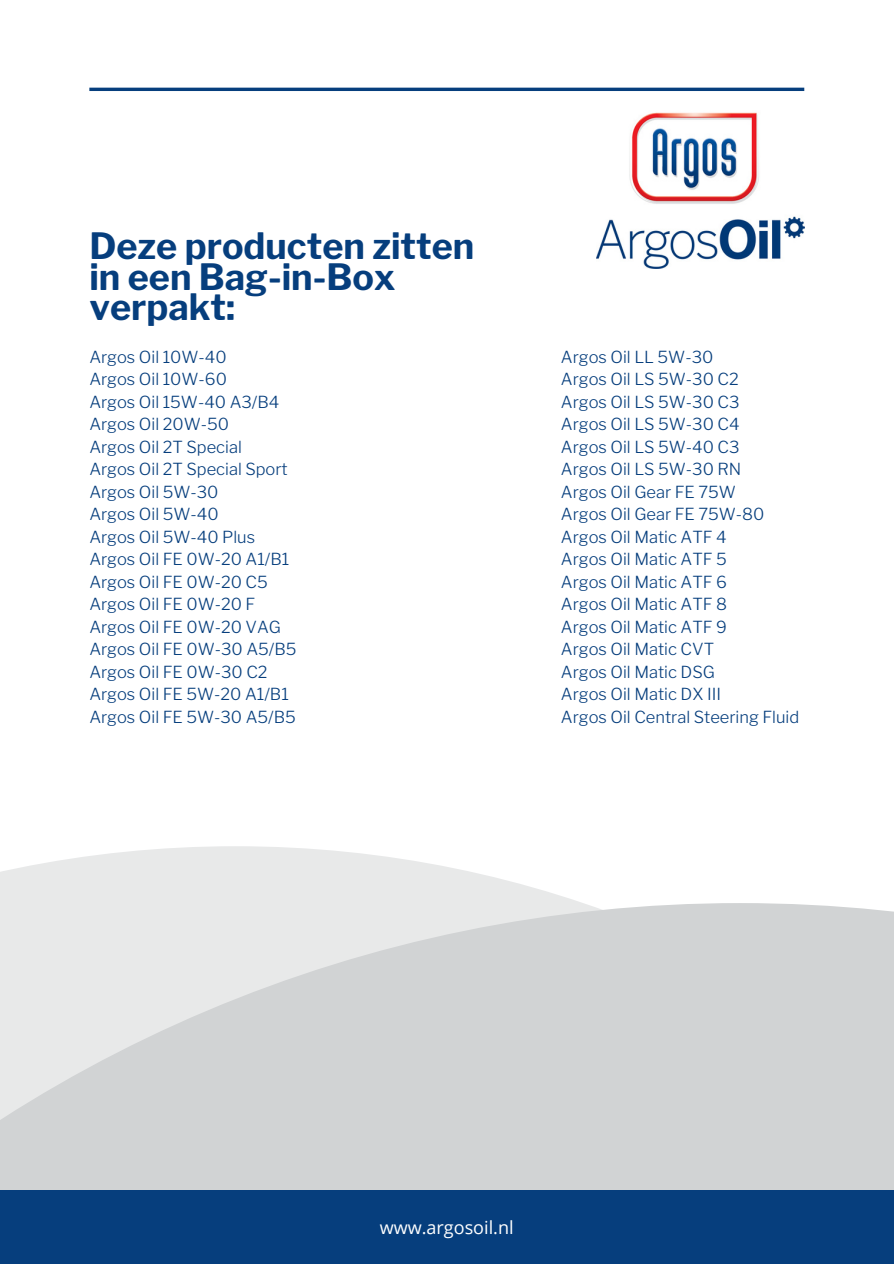
<style>
.page{position:relative;width:894px;height:1264px;background:#fff}
.page>*{position:absolute;margin:0;border:0;box-sizing:border-box;transform-origin:0 0}
.t1{font:700 36px/30.3px "Libre Franklin";color:#063e7d}
.t2{font:18px "Open Sans";color:#fff}
.t3{font:300 16.5px "Libre Franklin";color:#063e7d}
</style>
<div class="page">
<img style="left:596px;top:112px;width:208px;height:156px">
<svg style="left:0;top:846px;width:582px;height:57px;fill:#e8e9e9"></svg>
<svg style="left:0;top:903px;width:893px;height:287px;background:#d5d7d8"></svg>
<div style="left:0;top:1190px;width:893px;height:73px;background:#063e7d"></div>
<hr style="left:89px;top:88px;width:715px;height:3px;background:#063e7d">
<p class="t1" style="left:89px;top:231px;width:386px">Deze producten zitten in een Bag-in-Box verpakt:</p>
<p class="t3" style="left:89px;top:347px;width:139px">Argos Oil 10W-40</p>
<p class="t3" style="left:89px;top:369px;width:139px">Argos Oil 10W-60</p>
<p class="t3" style="left:89px;top:392px;width:191px">Argos Oil 15W-40 A3/B4</p>
<p class="t3" style="left:89px;top:414px;width:141px">Argos Oil 20W-50</p>
<p class="t3" style="left:89px;top:437px;width:154px">Argos Oil 2T Special</p>
<p class="t3" style="left:89px;top:459px;width:200px">Argos Oil 2T Special Sport</p>
<p class="t3" style="left:89px;top:482px;width:131px">Argos Oil 5W-30</p>
<p class="t3" style="left:89px;top:504px;width:131px">Argos Oil 5W-40</p>
<p class="t3" style="left:89px;top:527px;width:167px">Argos Oil 5W-40 Plus</p>
<p class="t3" style="left:89px;top:549px;width:201px">Argos Oil FE 0W-20 A1/B1</p>
<p class="t3" style="left:89px;top:572px;width:180px">Argos Oil FE 0W-20 C5</p>
<p class="t3" style="left:89px;top:594px;width:167px">Argos Oil FE 0W-20 F</p>
<p class="t3" style="left:89px;top:617px;width:193px">Argos Oil FE 0W-20 VAG</p>
<p class="t3" style="left:89px;top:639px;width:209px">Argos Oil FE 0W-30 A5/B5</p>
<p class="t3" style="left:89px;top:662px;width:180px">Argos Oil FE 0W-30 C2</p>
<p class="t3" style="left:89px;top:684px;width:201px">Argos Oil FE 5W-20 A1/B1</p>
<p class="t3" style="left:89px;top:707px;width:208px">Argos Oil FE 5W-30 A5/B5</p>
<p class="t3" style="left:560px;top:347px;width:154px">Argos Oil LL 5W-30</p>
<p class="t3" style="left:560px;top:369px;width:179px">Argos Oil LS 5W-30 C2</p>
<p class="t3" style="left:560px;top:392px;width:180px">Argos Oil LS 5W-30 C3</p>
<p class="t3" style="left:560px;top:414px;width:180px">Argos Oil LS 5W-30 C4</p>
<p class="t3" style="left:560px;top:437px;width:180px">Argos Oil LS 5W-40 C3</p>
<p class="t3" style="left:560px;top:459px;width:182px">Argos Oil LS 5W-30 RN</p>
<p class="t3" style="left:560px;top:482px;width:176px">Argos Oil Gear FE 75W</p>
<p class="t3" style="left:560px;top:504px;width:205px">Argos Oil Gear FE 75W-80</p>
<p class="t3" style="left:560px;top:527px;width:167px">Argos Oil Matic ATF 4</p>
<p class="t3" style="left:560px;top:549px;width:167px">Argos Oil Matic ATF 5</p>
<p class="t3" style="left:560px;top:572px;width:168px">Argos Oil Matic ATF 6</p>
<p class="t3" style="left:560px;top:594px;width:168px">Argos Oil Matic ATF 8</p>
<p class="t3" style="left:560px;top:617px;width:167px">Argos Oil Matic ATF 9</p>
<p class="t3" style="left:560px;top:639px;width:155px">Argos Oil Matic CVT</p>
<p class="t3" style="left:560px;top:662px;width:155px">Argos Oil Matic DSG</p>
<p class="t3" style="left:560px;top:684px;width:162px">Argos Oil Matic DX III</p>
<p class="t3" style="left:560px;top:707px;width:240px">Argos Oil Central Steering Fluid</p>
<p class="t2" style="left:380px;top:1214px;width:135px">www.argosoil.nl</p>
</div>
